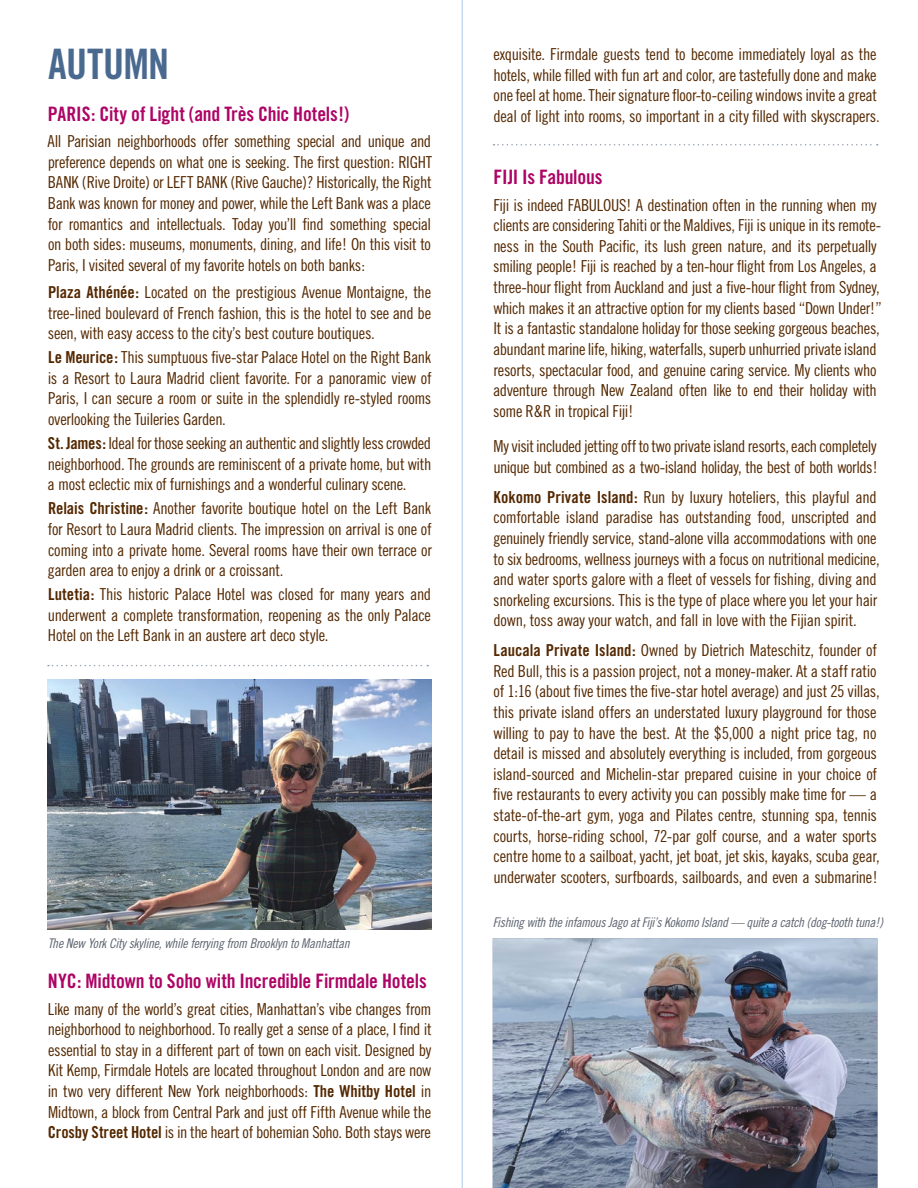
<style>
.page{position:relative;width:918px;height:1188px;background:#fff}
.page>*{position:absolute;margin:0;border:0;box-sizing:border-box;transform-origin:0 0}
.t1{font:42px "Trade Gothic Bold Cond Twenty";letter-spacing:-.015em;color:#49698f}
.t2{font:19.8px "Trade Gothic Bold Cond Twenty";letter-spacing:-.01em;color:#ad0465}
.t3{font:16.5px/20.7px "Trade Gothic Cond Eighteen";letter-spacing:-.02em;color:#542800;text-align:justify}
.t4{font:13.35px "Trade Gothic Cond Eighteen Obl";letter-spacing:-.025em;color:#5d6570}
.s1{font-family:"Trade Gothic Bold Cond Twenty"}
</style>
<div class="page">
<img style="left:493px;top:938px;width:384px;height:250px">
<hr style="left:462px;top:0;width:1px;height:1188px;background:#b5d0e7">
<svg style="left:48px;top:665px;width:380px;height:1px"></svg>
<img style="left:47px;top:680px;width:385px;height:249px">
<svg style="left:494px;top:144px;width:384px;height:2px"></svg>
<h1 class="t1" style="left:48px;top:39px;width:123px">AUTUMN</h1>
<p class="t2" style="left:48px;top:102px;width:303px">PARIS: City of Light (and Très Chic Hotels!)</p>
<p class="t3" style="left:48px;top:131px;width:386px">All Parisian neighborhoods offer something special and unique and preference depends on what one is seeking. The first question: RIGHT BANK (Rive Droite) or LEFT BANK (Rive Gauche)? Historically, the Right Bank was known for money and power, while the Left Bank was a place for romantics and intellectuals. Today you’ll find something special on both sides: museums, monuments, dining, and life! On this visit to Paris, I visited several of my favorite hotels on both banks:</p>
<p class="t3" style="left:48px;top:282px;width:385px"><span class="s1">Plaza Athénée:</span> Located on the prestigious Avenue Montaigne, the tree-lined boulevard of French fashion, this is the hotel to see and be seen, with easy access to the city’s best couture boutiques.</p>
<p class="t3" style="left:48px;top:347px;width:385px"><span class="s1">Le Meurice:</span> This sumptuous five-star Palace Hotel on the Right Bank is a Resort to Laura Madrid client favorite. For a panoramic view of Paris, I can secure a room or suite in the splendidly re-styled rooms overlooking the Tuileries Garden.</p>
<p class="t3" style="left:48px;top:433px;width:385px"><span class="s1">St. James:</span> Ideal for those seeking an authentic and slightly less crowded neighborhood. The grounds are reminiscent of a private home, but with a most eclectic mix of furnishings and a wonderful culinary scene.</p>
<p class="t3" style="left:48px;top:498px;width:386px"><span class="s1">Relais Christine:</span> Another favorite boutique hotel on the Left Bank for Resort to Laura Madrid clients. The impression on arrival is one of coming into a private home. Several rooms have their own terrace or garden area to enjoy a drink or a croissant.</p>
<p class="t3" style="left:48px;top:584px;width:385px"><span class="s1">Lutetia:</span> This historic Palace Hotel was closed for many years and underwent a complete transformation, reopening as the only Palace Hotel on the Left Bank in an austere art deco style.</p>
<p class="t4" style="left:48px;top:935px;width:303px">The New York City skyline, while ferrying from Brooklyn to Manhattan</p>
<p class="t2" style="left:48px;top:969px;width:380px">NYC: Midtown to Soho with Incredible Firmdale Hotels</p>
<p class="t3" style="left:48px;top:998px;width:386px">Like many of the world’s great cities, Manhattan’s vibe changes from neighborhood to neighborhood. To really get a sense of a place, I find it essential to stay in a different part of town on each visit. Designed by Kit Kemp, Firmdale Hotels are located throughout London and are now in two very different New York neighborhoods: <span class="s1">The Whitby Hotel</span> in Midtown, a block from Central Park and just off Fifth Avenue while the <span class="s1">Crosby Street Hotel</span> is in the heart of bohemian Soho. Both stays were</p>
<p class="t3" style="left:493px;top:44px;width:388px;text-align:left">exquisite. Firmdale guests tend to become immediately loyal as the hotels, while filled with fun art and color, are tastefully done and make one feel at home. Their signature floor-to-ceiling windows invite a great deal of light into rooms, so important in a city filled with skyscrapers.</p>
<p class="t2" style="left:493px;top:165px;width:111px">FIJI Is Fabulous</p>
<p class="t3" style="left:493px;top:194px;width:390px;text-align:left">Fiji is indeed FABULOUS! A destination often in the running when my clients are considering Tahiti or the Maldives, Fiji is unique in its remote&shy;ness in the South Pacific, its lush green nature, and its perpetually smiling people! Fiji is reached by a ten-hour flight from Los Angeles, a three-hour flight from Auckland and just a five-hour flight from Sydney, which makes it an attractive option for my clients based “Down Under!” It is a fantastic standalone holiday for those seeking gorgeous beaches, abundant marine life, hiking, waterfalls, superb unhurried private island resorts, spectacular food, and genuine caring service. My clients who adventure through New Zealand often like to end their holiday with some R&amp;R in tropical Fiji!</p>
<p class="t3" style="left:493px;top:436px;width:386px">My visit included jetting off to two private island resorts, each completely unique but combined as a two-island holiday, the best of both worlds!</p>
<p class="t3" style="left:493px;top:486px;width:388px;text-align:left"><span class="s1">Kokomo Private Island:</span> Run by luxury hoteliers, this playful and comfortable island paradise has outstanding food, unscripted and genuinely friendly service, stand-alone villa accommodations with one to six bedrooms, wellness journeys with a focus on nutritional medicine, and water sports galore with a fleet of vessels for fishing, diving and snorkeling excursions. This is the type of place where you let your hair down, toss away your watch, and fall in love with the Fijian spirit.</p>
<p class="t3" style="left:493px;top:640px;width:388px;text-align:left"><span class="s1">Laucala Private Island:</span> Owned by Dietrich Mateschitz, founder of Red Bull, this is a passion project, not a money-maker. At a staff ratio of 1:16 (about five times the five-star hotel average) and just 25 villas, this private island offers an understated luxury playground for those willing to pay to have the best. At the $5,000 a night price tag, no detail is missed and absolutely everything is included, from gorgeous island-sourced and Michelin-star prepared cuisine in your choice of five restaurants to every activity you can possibly make time for — a state-of-the-art gym, yoga and Pilates centre, stunning spa, tennis courts, horse-riding school, 72-par golf course, and a water sports centre home to a sailboat, yacht, jet boat, jet skis, kayaks, scuba gear, underwater scooters, surfboards, sailboards, and even a submarine!</p>
<p class="t4" style="left:493px;top:915px;width:392px">Fishing with the infamous Jago at Fiji’s Kokomo Island — quite a catch (dog-tooth tuna!)</p>
</div>
